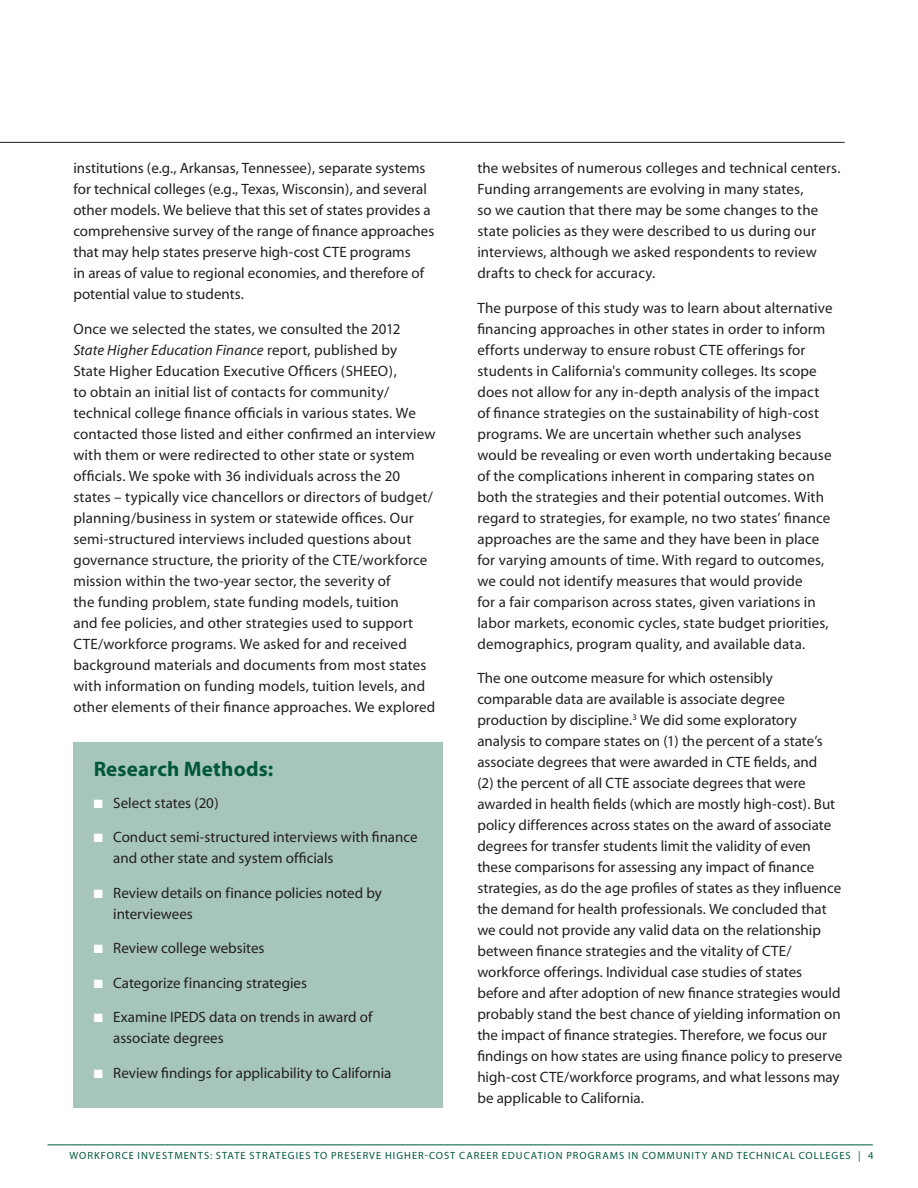
<style>
.page{position:relative;width:918px;height:1188px;background:#fff}
.page>*{position:absolute;margin:0;border:0;box-sizing:border-box;transform-origin:0 0}
.t1{font:700 21px "Myriad Pro";letter-spacing:.01em;color:#00573c}
.t2{font:15px/21px "Myriad MM 400 600";letter-spacing:.005em;color:#231f20}
.t3{font:15px "Myriad MM It 400 600";letter-spacing:.005em;color:#231f20}
.t4{font:10.5px "Myriad Pro";letter-spacing:.1em;color:#00573c}
.s1{font-family:"Myriad MM 400 600"}
.s2{color:#fff}
</style>
<div class="page">
<hr style="left:48px;top:1144px;width:825px;height:1px;background:#00573c">
<div style="left:73px;top:742px;width:370px;height:366px;background:#a6c6bb"></div>
<hr style="left:0;top:142px;width:845px;height:1px;background:#231f20">
<p class="t2" style="left:73px;top:158px;width:362px">institutions (e.g., Arkansas, Tennessee), separate systems for technical colleges (e.g., Texas, Wisconsin), and several other models. We believe that this set of states provides a comprehensive survey of the range of finance approaches that may help states preserve high-cost CTE programs<br>in areas of value to regional economies, and therefore of potential value to students.</p>
<p class="t2" style="left:73px;top:319px;width:329px">Once we selected the states, we consulted the 2012</p>
<p class="t3" style="left:73px;top:342px;width:325px">State Higher Education Finance <span class="s1">report, published by</span></p>
<p class="t2" style="left:73px;top:361px;width:364px">State Higher Education Executive Officers (SHEEO),<br>to obtain an initial list of contacts for community/ technical college finance officials in various states. We contacted those listed and either confirmed an interview with them or were redirected to other state or system officials. We spoke with 36 individuals across the 20 states – typically vice chancellors or directors of budget/ planning/business in system or statewide offices. Our semi-structured interviews included questions about governance structure, the priority of the CTE/workforce mission within the two-year sector, the severity of<br>the funding problem, state funding models, tuition<br>and fee policies, and other strategies used to support CTE/workforce programs. We asked for and received background materials and documents from most states with information on funding models, tuition levels, and other elements of their finance approaches. We explored</p>
<h1 class="t1" style="left:94px;top:755px;width:181px">Research Methods:</h1>
<p class="t2" style="left:94px;top:793px;width:126px"><span class="s2">■</span> Select states (20)</p>
<p class="t2" style="left:113px;top:828px;width:306px;text-indent:-20px"><span class="s2">■</span> Conduct semi-structured interviews with finance and other state and system officials</p>
<p class="t2" style="left:113px;top:883px;width:270px;text-indent:-20px"><span class="s2">■</span> Review details on finance policies noted by interviewees</p>
<p class="t2" style="left:94px;top:939px;width:172px"><span class="s2">■</span> Review college websites</p>
<p class="t2" style="left:94px;top:973px;width:215px"><span class="s2">■</span> Categorize financing strategies</p>
<p class="t2" style="left:113px;top:1008px;width:261px;text-indent:-20px"><span class="s2">■</span> Examine IPEDS data on trends in award of associate degrees</p>
<p class="t2" style="left:94px;top:1063px;width:299px"><span class="s2">■</span> Review findings for applicability to California</p>
<p class="t2" style="left:477px;top:158px;width:365px">the websites of numerous colleges and technical centers.<br>Funding arrangements are evolving in many states,<br>so we caution that there may be some changes to the state policies as they were described to us during our interviews, although we asked respondents to review drafts to check for accuracy.</p>
<p class="t2" style="left:477px;top:298px;width:357px">The purpose of this study was to learn about alternative financing approaches in other states in order to inform efforts underway to ensure robust CTE offerings for students in California's community colleges. Its scope does not allow for any in-depth analysis of the impact of finance strategies on the sustainability of high-cost programs. We are uncertain whether such analyses would be revealing or even worth undertaking because of the complications inherent in comparing states on both the strategies and their potential outcomes. With regard to strategies, for example, no two states’ finance approaches are the same and they have been in place for varying amounts of time. With regard to outcomes, we could not identify measures that would provide<br>for a fair comparison across states, given variations in labor markets, economic cycles, state budget priorities, demographics, program quality, and available data.</p>
<p class="t2" style="left:477px;top:668px;width:366px">The one outcome measure for which ostensibly comparable data are available is associate degree production by discipline.<sup>3</sup> We did some exploratory analysis to compare states on (1) the percent of a state’s associate degrees that were awarded in CTE fields, and<br>(2) the percent of all CTE associate degrees that were awarded in health fields (which are mostly high-cost). But policy differences across states on the award of associate degrees for transfer students limit the validity of even these comparisons for assessing any impact of finance strategies, as do the age profiles of states as they influence the demand for health professionals. We concluded that we could not provide any valid data on the relationship between finance strategies and the vitality of CTE/ workforce offerings. Individual case studies of states before and after adoption of new finance strategies would probably stand the best chance of yielding information on the impact of finance strategies. Therefore, we focus our findings on how states are using finance policy to preserve high-cost CTE/workforce programs, and what lessons may be applicable to California.</p>
<p class="t4" style="left:69px;top:1149px;width:160px">WORKFORCE INVESTMENTS: STATE</p>
<p class="t4" style="left:249px;top:1149px;width:27px">STRATE</p>
<p class="t4" style="left:288px;top:1149px;width:14px">GIES</p>
<p class="t4" style="left:314px;top:1149px;width:216px">TO PRESERVE HIGHER-COST CAREER EDUCATI</p>
<p class="t4" style="left:547px;top:1149px;width:203px">ON PROGRAMS IN COMMUNITY AND TECH</p>
<p class="t4" style="left:764px;top:1149px;width:15px">NICAL</p>
<p class="t4" style="left:799px;top:1149px;width:47px">COLLEGES</p>
<p class="t4" style="left:858px;top:1149px;width:17px">| 4</p>
</div>
